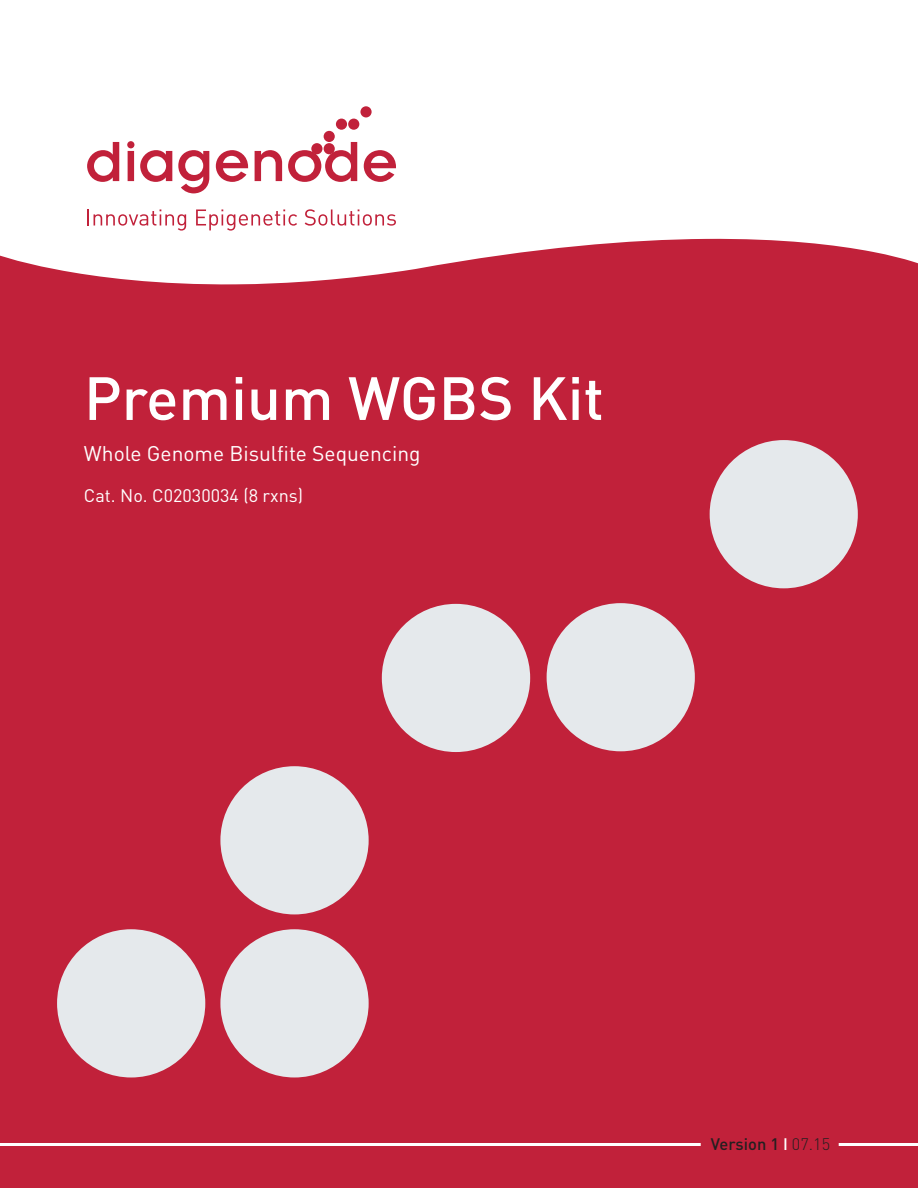
<style>
.page{position:relative;width:918px;height:1188px;background:#fff}
.page>*{position:absolute;margin:0;border:0;box-sizing:border-box;transform-origin:0 0}
.t1{font:500 60px "DIN";color:#fff}
.t2{font:21px "DIN";color:#fff}
.t3{font:18px "DIN";color:#fff}
.t4{font:500 16.5px "DIN";color:#231f20}
.s1{color:#fff}
.s2{font-weight:300}
</style>
<div class="page">
<div style="left:0;top:238px;width:918px;height:950px;background:#c1213a"></div>
<div style="left:324px;top:131px;width:11px;height:11px;background:#c1213a;border-radius:50%"></div>
<div style="left:336px;top:119px;width:11px;height:11px;background:#c1213a;border-radius:50%"></div>
<div style="left:348px;top:119px;width:11px;height:11px;background:#c1213a;border-radius:50%"></div>
<div style="left:360px;top:106px;width:12px;height:11px;background:#c1213a;border-radius:50%"></div>
<svg style="left:87px;top:142px;width:32px;height:40px"></svg>
<svg style="left:127px;top:141px;width:7px;height:40px"></svg>
<svg style="left:140px;top:150px;width:32px;height:32px"></svg>
<svg style="left:178px;top:150px;width:31px;height:43px"></svg>
<svg style="left:216px;top:150px;width:32px;height:32px"></svg>
<svg style="left:255px;top:150px;width:27px;height:31px"></svg>
<svg style="left:288px;top:142px;width:69px;height:40px"></svg>
<svg style="left:364px;top:150px;width:32px;height:32px"></svg>
<svg style="left:87px;top:209px;width:99px;height:22px"></svg>
<svg style="left:196px;top:209px;width:101px;height:22px"></svg>
<svg style="left:305px;top:209px;width:91px;height:17px"></svg>
<div style="left:220px;top:929px;width:149px;height:148px;background:#e5e9ec;border-radius:50%"></div>
<div style="left:57px;top:929px;width:148px;height:148px;background:#e5e9ec;border-radius:50%"></div>
<div style="left:220px;top:766px;width:149px;height:148px;background:#e5e9ec;border-radius:50%"></div>
<div style="left:382px;top:604px;width:148px;height:148px;background:#e5e9ec;border-radius:50%"></div>
<div style="left:547px;top:603px;width:148px;height:148px;background:#e5e9ec;border-radius:50%"></div>
<div style="left:710px;top:440px;width:148px;height:148px;background:#e5e9ec;border-radius:50%"></div>
<hr style="left:0;top:1143px;width:701px;height:3px;background:#fff">
<hr style="left:839px;top:1143px;width:79px;height:3px;background:#fff">
<h1 class="t1" style="left:84px;top:360px;width:522px">Premium WGBS Kit</h1>
<p class="t2" style="left:84px;top:440px;width:338px">Whole Genome Bisulfite Sequencing</p>
<p class="t3" style="left:84px;top:484px;width:221px">Cat. No. C02030034 (8 rxns)</p>
<p class="t4" style="left:711px;top:1133px;width:121px">Version 1 <span class="s1">I</span> <span class="s2">07.15</span></p>
</div>
